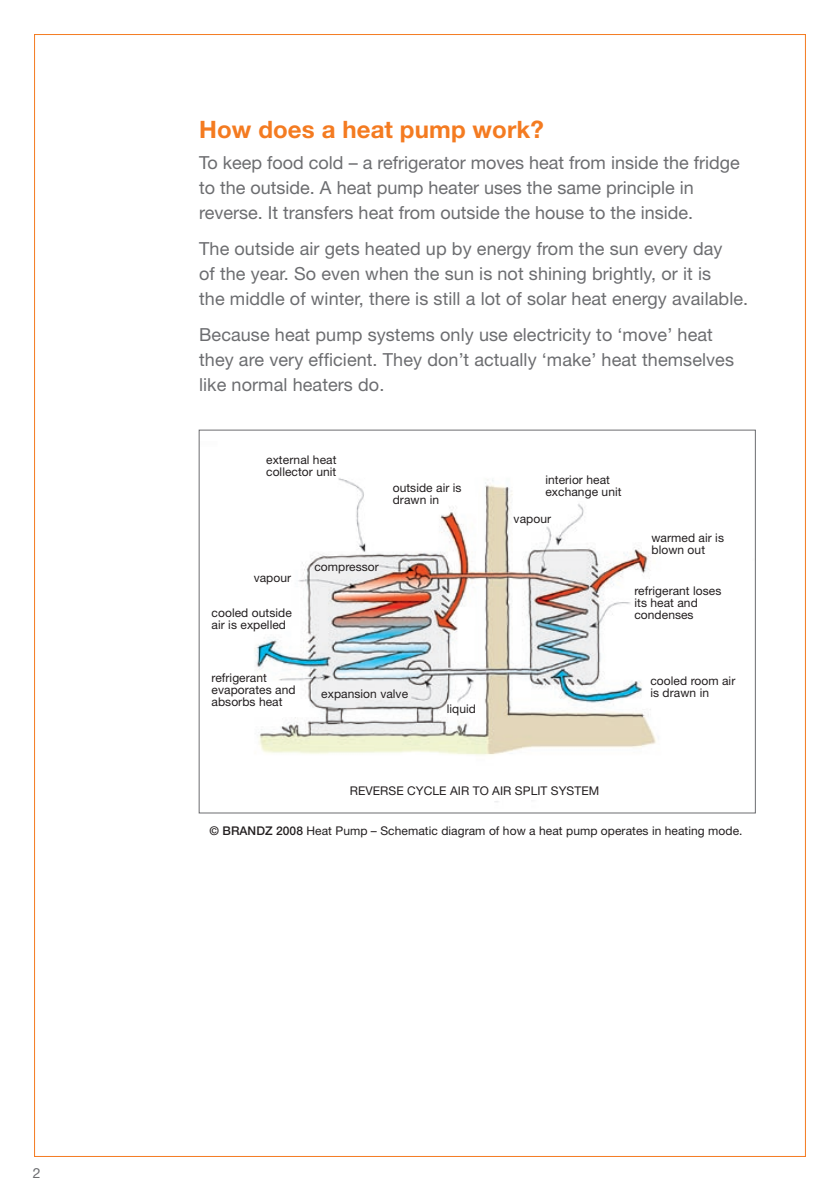
<style>
.page{position:relative;width:840px;height:1191px;background:#fff}
.page>*{position:absolute;margin:0;border:0;box-sizing:border-box;transform-origin:0 0}
._01_00_heading{font:700 24px "Helvetica Neue";letter-spacing:.005em;color:#f47b21}
._03_00_Body{font:18px/25px "Helvetica Neue";letter-spacing:.005em;color:#6c6d70}
._03_00_Body-2{font:14px "Helvetica Neue";color:#6c6d70}
._03_00_Body-3{font:12px/12px "Helvetica Neue";letter-spacing:.005em;color:#231f20}
.s1{font-weight:500}
</style>
<div class="page">
<img style="left:254px;top:478px;width:405px;height:324px">
<p class="_03_00_Body-2" style="left:33px;top:1165px;width:9px">2</p>
<p class="_01_00_heading" style="left:199px;top:114px;width:346px">How does a heat pump work?</p>
<p class="_03_00_Body" style="left:199px;top:149px;width:542px">To keep food cold – a refrigerator moves heat from inside the fridge to the outside. A heat pump heater uses the same principle in reverse. It transfers heat from outside the house to the inside.</p>
<p class="_03_00_Body" style="left:199px;top:236px;width:550px">The outside air gets heated up by energy from the sun every day<br>of the year. So even when the sun is not shining brightly, or it is<br>the middle of winter, there is still a lot of solar heat energy available.</p>
<p class="_03_00_Body" style="left:199px;top:322px;width:536px">Because heat pump systems only use electricity to ‘move’ heat they are very efficient. They don’t actually ‘make’ heat themselves like normal heaters do.</p>
<p class="_03_00_Body-3" style="left:266px;top:454px;width:72px">external heat collector unit</p>
<p class="_03_00_Body-3" style="left:253px;top:571px;width:39px">vapour</p>
<p class="_03_00_Body-3" style="left:211px;top:606px;width:82px">cooled outside air is expelled</p>
<p class="_03_00_Body-3" style="left:314px;top:561px;width:66px">compressor</p>
<p class="_03_00_Body-3" style="left:392px;top:482px;width:70px">outside air is drawn in</p>
<p class="_03_00_Body-3" style="left:545px;top:474px;width:78px">interior heat exchange unit</p>
<p class="_03_00_Body-3" style="left:513px;top:512px;width:39px">vapour</p>
<p class="_03_00_Body-3" style="left:651px;top:532px;width:74px">warmed air is blown out</p>
<p class="_03_00_Body-3" style="left:634px;top:584px;width:88px">refrigerant loses its heat and condenses</p>
<p class="_03_00_Body-3" style="left:211px;top:671px;width:85px">refrigerant evaporates and absorbs heat</p>
<p class="_03_00_Body-3" style="left:321px;top:687px;width:88px">expansion valve</p>
<p class="_03_00_Body-3" style="left:446px;top:702px;width:31px">liquid</p>
<p class="_03_00_Body-3" style="left:650px;top:674px;width:86px">cooled room air is drawn in</p>
<p class="_03_00_Body-3" style="left:349px;top:784px;width:251px">REVERSE CYCLE AIR TO AIR SPLIT SYSTEM</p>
<p class="_03_00_Body-3" style="left:209px;top:825px;width:534px"><span class="s1">© BRANDZ 2008</span> Heat Pump – Schematic diagram of how a heat pump operates in heating mode.</p>
</div>
